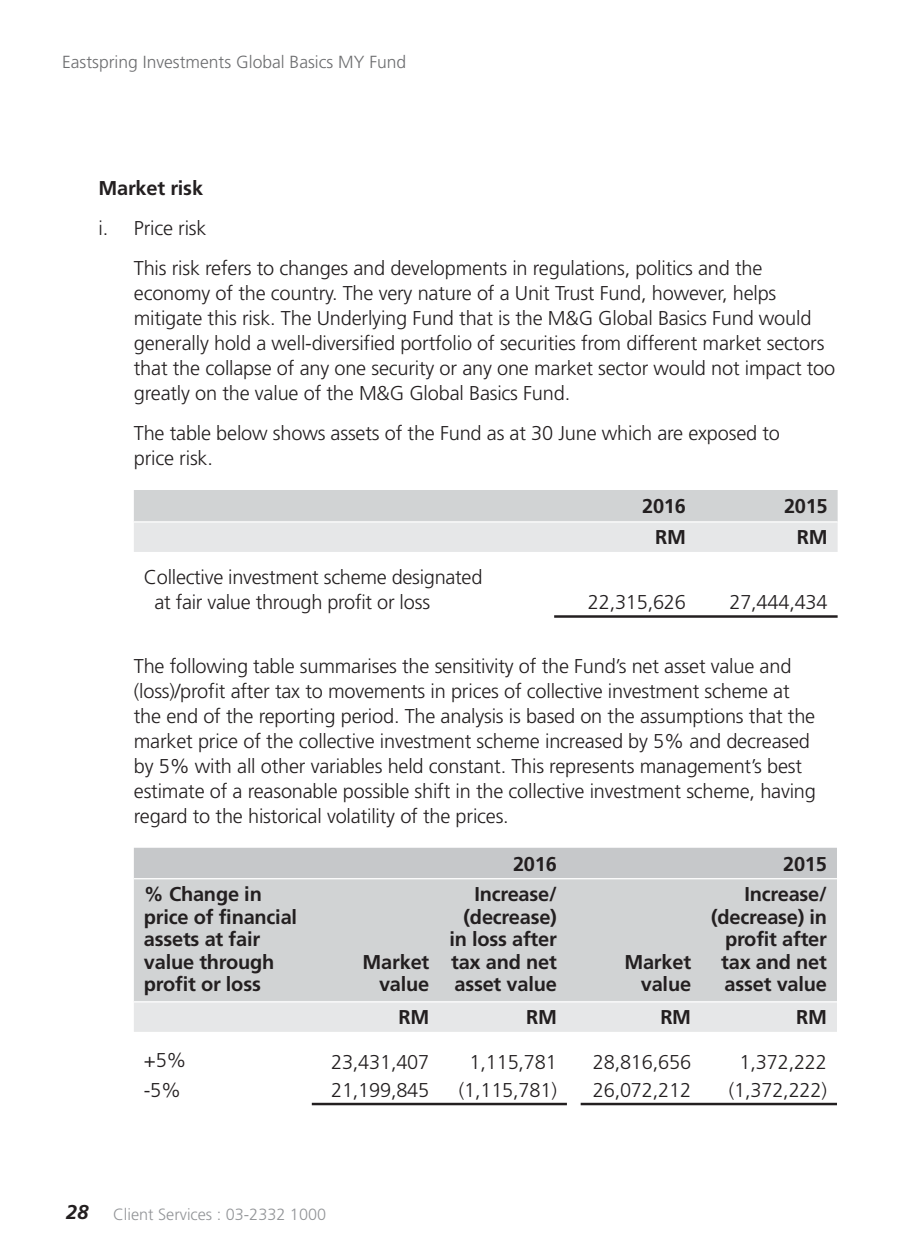
<style>
.page{position:relative;width:900px;height:1260px;background:#fff}
.page>*{position:absolute;margin:0;border:0;box-sizing:border-box;transform-origin:0 0}
.t1{font:300 20px/25px "Frutiger";letter-spacing:-.01em;color:#231f20}
.t2{font:700 20px/22.5px "Frutiger";letter-spacing:-.01em;color:#231f20;text-align:right}
.t3{font:300 17.5px "Frutiger";color:#6d6e70}
.t4{font:300 16.25px "Frutiger";color:#939598}
.s1{font-weight:700;font-style:italic;font-size:20px;color:#231f20}
</style>
<div class="page">
<svg style="left:134px;top:490px;width:704px;height:62px"></svg>
<hr style="left:134px;top:521px;width:704px;height:2px;background:#fff">
<hr style="left:554px;top:615px;width:284px;height:3px;background:#231f20">
<div style="left:134px;top:848px;width:703px;height:30px;background:#c6c8ca"></div>
<div style="left:134px;top:879px;width:703px;height:122px;background:#d1d3d4"></div>
<div style="left:134px;top:1002px;width:703px;height:30px;background:#e6e7e8"></div>
<hr style="left:312px;top:1103px;width:255px;height:2px;background:#231f20">
<hr style="left:581px;top:1103px;width:256px;height:2px;background:#231f20">
<p class="t3" style="left:62px;top:54px;width:346px">Eastspring Investments Global Basics MY Fund</p>
<p class="t2" style="left:98px;top:178px;width:106px">Market risk</p>
<p class="t1" style="left:134px;top:210px;width:630px;line-height:40px;text-indent:-35px">i. Price risk<br>This risk refers to changes and developments in regulations, politics and the</p>
<p class="t1" style="left:134px;top:282px;width:703px">economy of the country. The very nature of a Unit Trust Fund, however, helps mitigate this risk. The Underlying Fund that is the M&amp;G Global Basics Fund would generally hold a well-diversified portfolio of securities from different market sectors that the collapse of any one security or any one market sector would not impact too greatly on the value of the M&amp;G Global Basics Fund.</p>
<p class="t1" style="left:134px;top:422px;width:648px">The table below shows assets of the Fund as at 30 June which are exposed to price risk.</p>
<p class="t2" style="left:642px;top:497px;width:45px">2016</p>
<p class="t2" style="left:784px;top:497px;width:45px">2015</p>
<p class="t2" style="left:655px;top:528px;width:32px">RM</p>
<p class="t2" style="left:797px;top:528px;width:32px">RM</p>
<p class="t1" style="left:154px;top:567px;width:330px;text-indent:-11px">Collective investment scheme designated at fair value through profit or loss</p>
<p class="t1" style="left:588px;top:592px;width:100px">22,315,626</p>
<p class="t1" style="left:729px;top:592px;width:100px">27,444,434</p>
<p class="t1" style="left:134px;top:655px;width:684px">The following table summarises the sensitivity of the Fund’s net asset value and (loss)/profit after tax to movements in prices of collective investment scheme at the end of the reporting period. The analysis is based on the assumptions that the market price of the collective investment scheme increased by 5% and decreased by 5% with all other variables held constant. This represents management’s best estimate of a reasonable possible shift in the collective investment scheme, having regard to the historical volatility of the prices.</p>
<p class="t2" style="left:513px;top:854px;width:45px">2016</p>
<p class="t2" style="left:783px;top:854px;width:45px">2015</p>
<p class="t2" style="left:144px;top:885px;width:155px;text-align:left">% Change in price of financial assets at fair value through profit or loss</p>
<p class="t2" style="left:449px;top:885px;width:109px">Increase/ (decrease) in loss after tax and net asset value</p>
<p class="t2" style="left:711px;top:885px;width:117px">Increase/ (decrease) in profit after tax and net asset value</p>
<p class="t2" style="left:363px;top:952px;width:68px">Market value</p>
<p class="t2" style="left:624px;top:952px;width:68px">Market value</p>
<p class="t2" style="left:399px;top:1008px;width:32px">RM</p>
<p class="t2" style="left:526px;top:1008px;width:32px">RM</p>
<p class="t2" style="left:660px;top:1008px;width:32px">RM</p>
<p class="t2" style="left:796px;top:1008px;width:32px">RM</p>
<p class="t1" style="left:144px;top:1049px;width:44px">+5%</p>
<p class="t1" style="left:331px;top:1051px;width:100px">23,431,407</p>
<p class="t1" style="left:470px;top:1051px;width:89px">1,115,781</p>
<p class="t1" style="left:593px;top:1051px;width:100px">28,816,656</p>
<p class="t1" style="left:740px;top:1051px;width:89px">1,372,222</p>
<p class="t1" style="left:144px;top:1079px;width:39px">-5%</p>
<p class="t1" style="left:331px;top:1079px;width:100px">21,199,845</p>
<p class="t1" style="left:459px;top:1079px;width:100px">(1,115,781)</p>
<p class="t1" style="left:593px;top:1079px;width:100px">26,072,212</p>
<p class="t1" style="left:729px;top:1079px;width:100px">(1,372,222)</p>
<p class="t4" style="left:66px;top:1208px;width:262px"><span class="s1">28</span> Client Services : 03-2332 1000</p>
</div>
